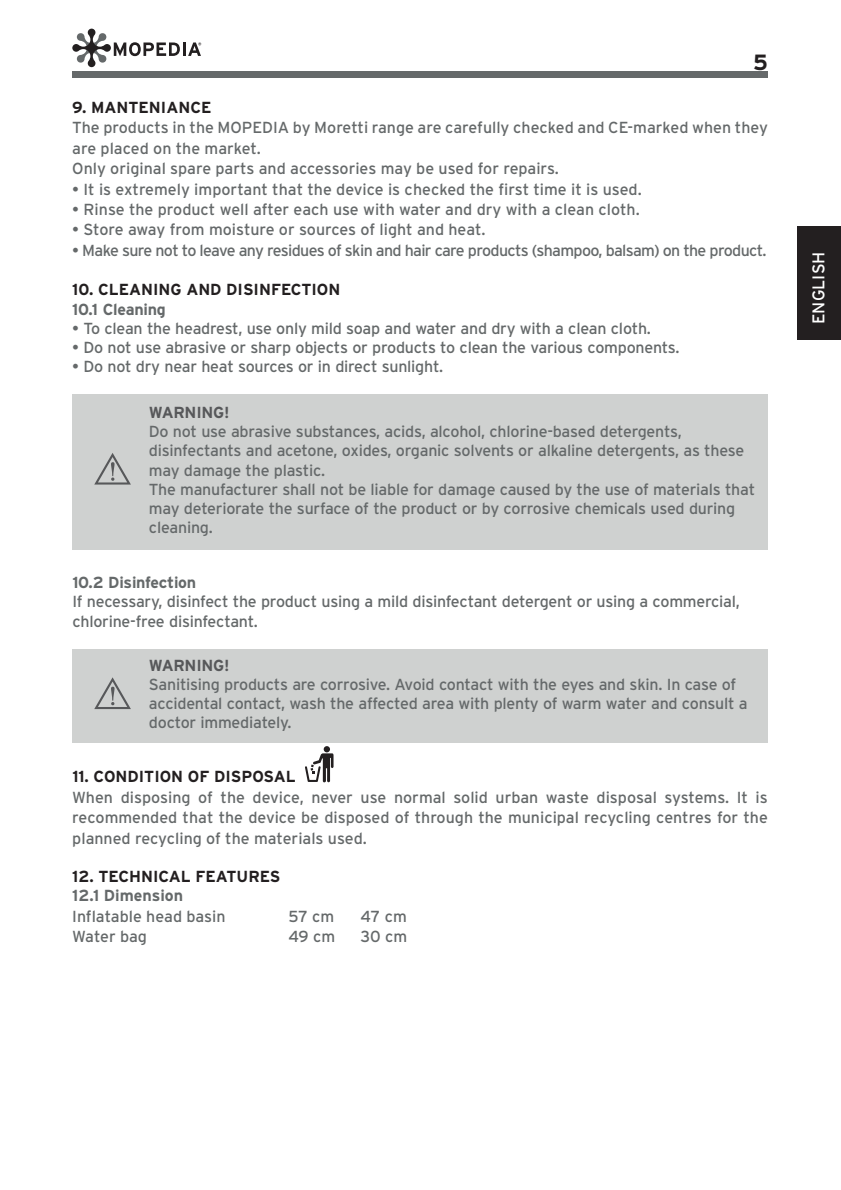
<style>
.page{position:relative;width:841px;height:1190px;background:#fff}
.page>*{position:absolute;margin:0;border:0;box-sizing:border-box;transform-origin:0 0}
.t1{font:700 22px "Interstate";color:#231f20}
.t2{font:17px "Interstate";letter-spacing:.005em;color:#fff}
.t3{font:16px/19.2px "Interstate";letter-spacing:-.015em;color:#65696a}
.t4{font:16px "Interstate";letter-spacing:-.04em;color:#65696a}
.t5{font:700 16px "Interstate";color:#231f20}
.t6{font:700 16px "Interstate";letter-spacing:-.015em;color:#65696a}
.t7{font:700 16px "Interstate";letter-spacing:-.015em;color:#57585a}
</style>
<div class="page">
<div style="left:72px;top:71px;width:695px;height:7px;background:#65696a"></div>
<svg style="left:72px;top:29px;width:129px;height:38px"></svg>
<div style="left:796px;top:226px;width:44px;height:113px;background:#231f20"></div>
<div style="left:72px;top:395px;width:695px;height:155px;background:#cfd1d0"></div>
<svg style="left:94px;top:453px;width:37px;height:32px"></svg>
<div style="left:72px;top:649px;width:695px;height:94px;background:#cfd1d0"></div>
<svg style="left:94px;top:677px;width:37px;height:32px"></svg>
<div style="left:323px;top:746px;width:7px;height:6px;background:#231f20;border-radius:50%"></div>
<svg style="left:305px;top:753px;width:28px;height:29px"></svg>
<h1 class="t1" style="left:753px;top:50px;width:16px">5</h1>
<p class="t5" style="left:72px;top:99px;width:141px">9. MANTENIANCE</p>
<p class="t3" style="left:72px;top:118px;width:697px;line-height:20.4px">The products in the MOPEDIA by Moretti range are carefully checked and CE-marked when they are placed on the market.<br>Only original spare parts and accessories may be used for repairs.</p>
<p class="t3" style="left:72px;top:179px;width:570px">• It is extremely important that the device is checked the first time it is used.</p>
<p class="t3" style="left:72px;top:200px;width:569px">• Rinse the product well after each use with water and dry with a clean cloth.</p>
<p class="t3" style="left:72px;top:220px;width:414px">• Store away from moisture or sources of light and heat.</p>
<p class="t4" style="left:72px;top:241px;width:695px">• Make sure not to leave any residues of skin and hair care products (shampoo, balsam) on the product.</p>
<p class="t5" style="left:72px;top:281px;width:269px">10. CLEANING AND DISINFECTION</p>
<p class="t6" style="left:72px;top:300px;width:95px">10.1 Cleaning</p>
<p class="t3" style="left:72px;top:319px;width:580px">• To clean the headrest, use only mild soap and water and dry with a clean cloth.</p>
<p class="t3" style="left:72px;top:338px;width:608px">• Do not use abrasive or sharp objects or products to clean the various components.</p>
<p class="t3" style="left:72px;top:357px;width:372px">• Do not dry near heat sources or in direct sunlight.</p>
<p class="t7" style="left:149px;top:403px;width:82px">WARNING!</p>
<p class="t3" style="left:149px;top:422px;width:607px">Do not use abrasive substances, acids, alcohol, chlorine-based detergents, disinfectants and acetone, oxides, organic solvents or alkaline detergents, as these may damage the plastic.<br>The manufacturer shall not be liable for damage caused by the use of materials that may deteriorate the surface of the product or by corrosive chemicals used during cleaning.</p>
<p class="t6" style="left:72px;top:574px;width:125px">10.2 Disinfection</p>
<p class="t3" style="left:72px;top:592px;width:669px">If necessary, disinfect the product using a mild disinfectant detergent or using a commercial, chlorine-free disinfectant.</p>
<p class="t7" style="left:149px;top:656px;width:82px">WARNING!</p>
<p class="t3" style="left:149px;top:675px;width:600px">Sanitising products are corrosive. Avoid contact with the eyes and skin. In case of accidental contact, wash the affected area with plenty of warm water and consult a doctor immediately.</p>
<p class="t5" style="left:72px;top:768px;width:225px">11. CONDITION OF DISPOSAL</p>
<p class="t3" style="left:72px;top:787px;width:697px;line-height:20.4px;text-align:justify">When disposing of the device, never use normal solid urban waste disposal systems. It is recommended that the device be disposed of through the municipal recycling centres for the planned recycling of the materials used.</p>
<p class="t5" style="left:72px;top:867px;width:210px">12. TECHNICAL FEATURES</p>
<p class="t6" style="left:72px;top:887px;width:112px">12.1 Dimension</p>
<p class="t3" style="left:72px;top:906px;width:155px">Inflatable head basin</p>
<p class="t3" style="left:288px;top:906px;width:47px">57 cm</p>
<p class="t3" style="left:360px;top:906px;width:48px">47 cm</p>
<p class="t3" style="left:72px;top:927px;width:76px">Water bag</p>
<p class="t3" style="left:288px;top:927px;width:48px">49 cm</p>
<p class="t3" style="left:360px;top:927px;width:48px">30 cm</p>
<p class="t2" style="left:808px;top:324px;width:74px;rotate:-90deg">ENGLISH</p>
</div>
